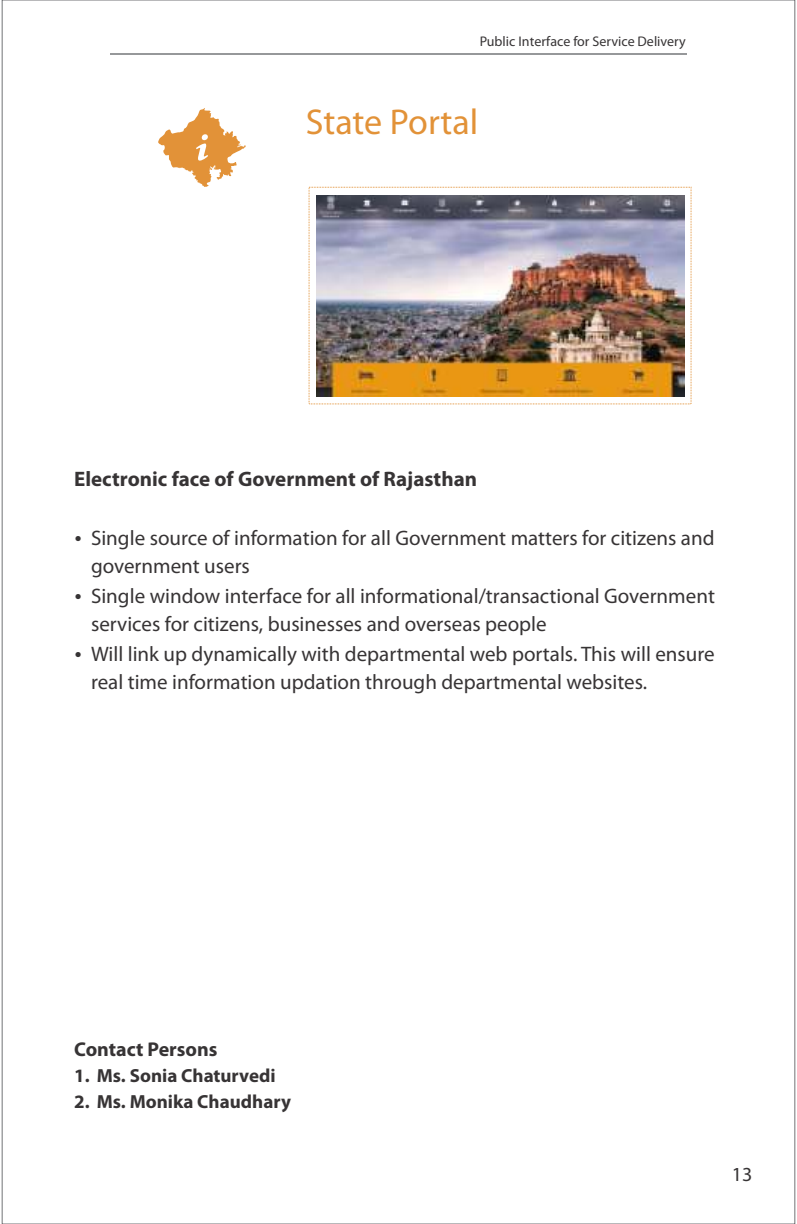
<style>
.page{position:relative;width:797px;height:1224px;background:#fff}
.page>*{position:absolute;margin:0;border:0;box-sizing:border-box;transform-origin:0 0}
.t1{font:36px "Myriad Pro";color:#e29238}
.t2{font:21px/27.8px "Myriad Pro";color:#373435}
.t3{font:700 21px "Myriad Pro";color:#373435}
.t4{font:700 20px "Myriad Pro";color:#373435}
.t5{font:20px "Myriad Pro";color:#373435}
.t6{font:700 19px "Myriad Pro";color:#373435}
.t7{font:14px "Myriad Pro";color:#373435}
</style>
<div class="page">
<img style="left:316px;top:195px;width:367px;height:201px">
<svg style="left:158px;top:108px;width:88px;height:79px"></svg>
<hr style="left:110px;top:53px;width:576px;height:2px;background:#96989a">
<p class="t7" style="left:479px;top:36px;width:207px">Public Interface for Service Delivery</p>
<h1 class="t1" style="left:305px;top:107px;width:174px">State Portal</h1>
<p class="t3" style="left:74px;top:470px;width:404px">Electronic face of Government of Rajasthan</p>
<p class="t2" style="left:91px;top:526px;width:625px">Single source of information for all Government matters for citizens and government users</p>
<p class="t2" style="left:91px;top:584px;width:625px">Single window interface for all informational/transactional Government services for citizens, businesses and overseas people</p>
<p class="t2" style="left:91px;top:642px;width:625px">Will link up dynamically with departmental web portals. This will ensure real time information updation through departmental websites.</p>
<p class="t4" style="left:74px;top:1041px;width:145px">Contact Persons</p>
<p class="t6" style="left:74px;top:1068px;width:203px">1. Ms. Sonia Chaturvedi</p>
<p class="t6" style="left:74px;top:1094px;width:218px">2. Ms. Monika Chaudhary</p>
<p class="t5" style="left:731px;top:1166px;width:22px">13</p>
</div>
